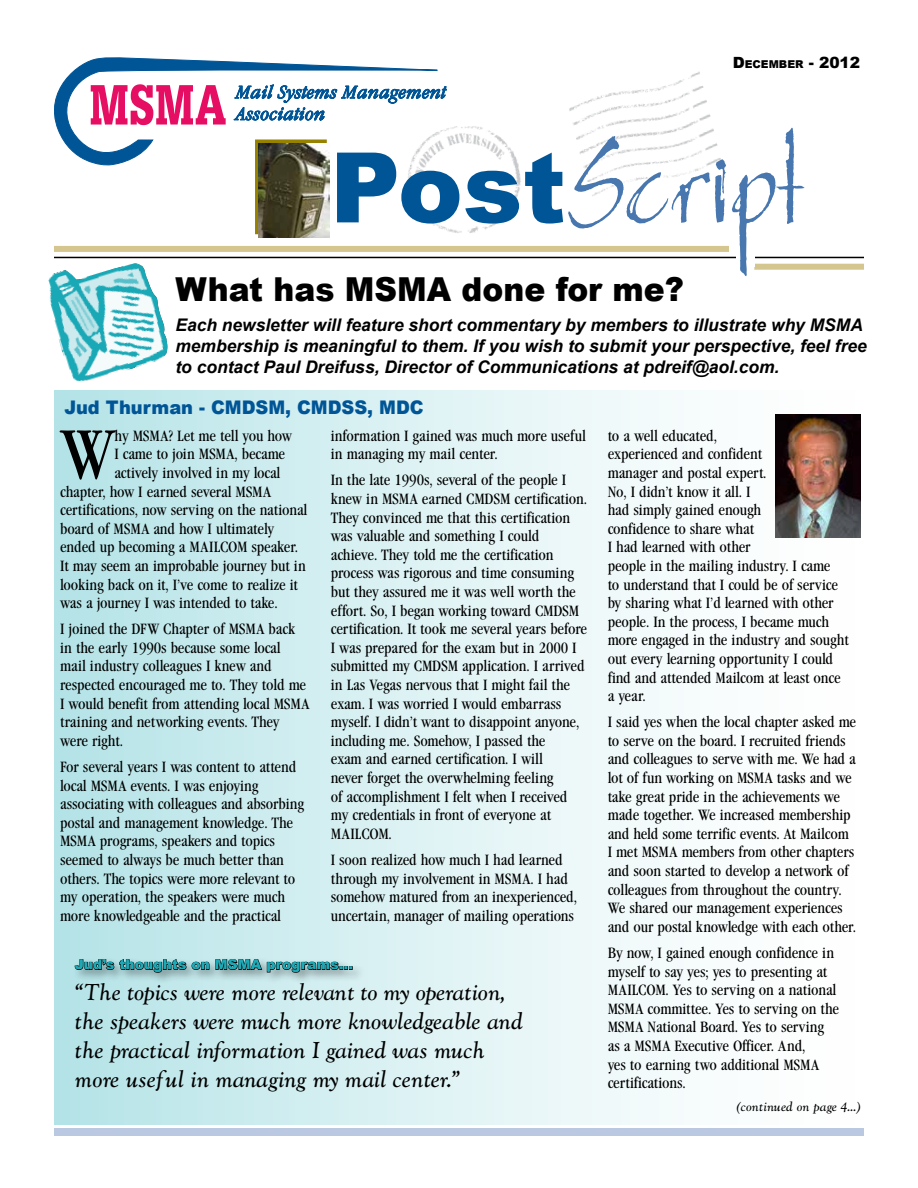
<style>
.page{position:relative;width:918px;height:1188px;background:#fff}
.page>*{position:absolute;margin:0;border:0;box-sizing:border-box;transform-origin:0 0}
.t1{font:120px "Bergell Let Plain";color:#4777ae}
.t2{font:71.1px "Garamond Condensed Book DTC";color:#000}
.t3{font:900 33px "Arial";color:#000;scale:.95 1}
.t4{font:24px/28.8px "Goudy Catalogue Italic DTC";letter-spacing:-.01em;color:#000}
.t5{font:900 18.75px "Arial";color:#005596;scale:.95 1}
.t6{font:italic 700 17.4px/21px "Arial";color:#000}
.t7{font:15.45px/18.6px "Garamond Condensed Book DTC";letter-spacing:-.01em;color:#000}
.t8{font:900 13.5px "Arial";letter-spacing:.02em;color:#1aaab7}
.t9{font:13.5px "Goudy Catalogue Italic DTC";color:#000}
.t10{font:900 10.8px "Arial";color:#000}
.s1{font-size:15.45px}
.s2{font-family:"Arial";font-weight:900;font-size:97.5px;color:#005596}
</style>
<div class="page">
<img style="left:48px;top:263px;width:120px;height:119px">
<div style="left:54px;top:391px;width:807px;height:734px;background:linear-gradient(to right,#b8e4e8,#fff)"></div>
<hr style="left:54px;top:257px;width:810px;height:1px;background:#000">
<img style="left:408px;top:72px;width:313px;height:161px">
<svg style="left:54px;top:57px;width:393px;height:108px"></svg>
<div style="left:54px;top:246px;width:675px;height:6px;background:#d5c58f"></div>
<div style="left:754px;top:264px;width:110px;height:6px;background:#d5c58f"></div>
<svg style="left:255px;top:139px;width:72px;height:95px"></svg>
<img style="left:259px;top:143px;width:70px;height:94px">
<div style="left:54px;top:1128px;width:810px;height:7px;background:#bbc8e1"></div>
<div style="left:736px;top:252px;width:18px;height:15px;background:#fff"></div>
<img style="left:776px;top:415px;width:85px;height:123px">
<div style="left:72px;top:957px;width:293px;height:28px;background:#000;opacity:.4"></div>
<svg style="left:74px;top:956px;width:279px;height:17px;background:#869ea0"></svg>
<p class="t10" style="left:733px;top:57px;width:129px"><span class="s1">D</span>ECEMBER <span class="s1">- 2012</span></p>
<h1 class="t1" style="left:330px;top:111px;width:474px"><span class="s2">Post</span>Script</h1>
<h3 class="t3" style="left:176px;top:266px;width:537px">What has MSMA done for me?</h3>
<p class="t6" style="left:176px;top:315px;width:693px">Each newsletter will feature short commentary by members to illustrate why MSMA membership is meaningful to them. If you wish to submit your perspective, feel free to contact Paul Dreifuss, Director of Communications at pdreif@aol.com.</p>
<p class="t5" style="left:65px;top:394px;width:380px">Jud Thurman - CMDSM, CMDSS, MDC</p>
<p class="t7" style="left:331px;top:427px;width:257px">information I gained was much more useful in managing my mail center.</p>
<p class="t7" style="left:331px;top:471px;width:258px">In the late 1990s, several of the people I knew in MSMA earned CMDSM certification.<br>They convinced me that this certification was valuable and something I could achieve. They told me the certification process was rigorous and time consuming but they assured me it was well worth the effort. So, I began working toward CMDSM certification. It took me several years before I was prepared for the exam but in 2000 I submitted my CMDSM application. I arrived in Las Vegas nervous that I might fail the exam. I was worried I would embarrass myself. I didn’t want to disappoint anyone, including me. Somehow, I passed the<br>exam and earned certification. I will<br>never forget the overwhelming feeling<br>of accomplishment I felt when I received my credentials in front of everyone at MAILCOM.</p>
<p class="t7" style="left:331px;top:851px;width:248px">I soon realized how much I had learned through my involvement in MSMA. I had somehow matured from an inexperienced, uncertain, manager of mailing operations</p>
<h2 class="t2" style="left:60px;top:415px;width:56px">W</h2>
<p class="t7" style="left:114px;top:427px;width:179px">hy MSMA? Let me tell you how</p>
<p class="t7" style="left:114px;top:445px;width:172px">I came to join MSMA, became</p>
<p class="t7" style="left:114px;top:464px;width:168px">actively involved in my local</p>
<p class="t7" style="left:60px;top:482px;width:213px">chapter, how I earned several MSMA</p>
<p class="t7" style="left:60px;top:501px;width:249px">certifications, now serving on the national</p>
<p class="t7" style="left:60px;top:520px;width:216px">board of MSMA and how I ultimately</p>
<p class="t7" style="left:60px;top:538px;width:240px">ended up becoming a MAILCOM speaker.</p>
<p class="t7" style="left:60px;top:557px;width:247px">It may seem an improbable journey but in</p>
<p class="t7" style="left:60px;top:575px;width:239px">looking back on it, I’ve come to realize it</p>
<p class="t7" style="left:60px;top:594px;width:219px">was a journey I was intended to take.</p>
<p class="t7" style="left:60px;top:620px;width:251px">I joined the DFW Chapter of MSMA back in the early 1990s because some local mail industry colleagues I knew and respected encouraged me to. They told me I would benefit from attending local MSMA training and networking events. They were right.</p>
<p class="t7" style="left:60px;top:758px;width:246px">For several years I was content to attend local MSMA events. I was enjoying associating with colleagues and absorbing postal and management knowledge. The MSMA programs, speakers and topics seemed to always be much better than others. The topics were more relevant to my operation, the speakers were much more knowledgeable and the practical</p>
<p class="t8" style="left:75px;top:955px;width:280px">Jud’s thoughts on MSMA programs...</p>
<h3 class="t4" style="left:75px;top:979px;width:450px">“The topics were more relevant to my operation, the speakers were much more knowledgeable and the practical information I gained was much more useful in managing my mail center.”</h3>
<p class="t7" style="left:608px;top:427px;width:243px">to a well educated,<br>experienced and confident<br>manager and postal expert.<br>No, I didn’t know it all. I<br>had simply gained enough<br>confidence to share what<br>I had learned with other<br>people in the mailing industry. I came<br>to understand that I could be of service by sharing what I’d learned with other people. In the process, I became much more engaged in the industry and sought out every learning opportunity I could find and attended Mailcom at least once a year.</p>
<p class="t7" style="left:608px;top:713px;width:250px">I said yes when the local chapter asked me to serve on the board. I recruited friends and colleagues to serve with me. We had a lot of fun working on MSMA tasks and we take great pride in the achievements we made together. We increased membership and held some terrific events. At Mailcom I met MSMA members from other chapters and soon started to develop a network of colleagues from throughout the country.<br>We shared our management experiences and our postal knowledge with each other.</p>
<p class="t7" style="left:608px;top:944px;width:233px">By now, I gained enough confidence in myself to say yes; yes to presenting at MAILCOM. Yes to serving on a national MSMA committee. Yes to serving on the MSMA National Board. Yes to serving as a MSMA Executive Officer. And,<br>yes to earning two additional MSMA certifications.</p>
<p class="t9" style="left:736px;top:1099px;width:127px">(continued on page 4...)</p>
</div>
